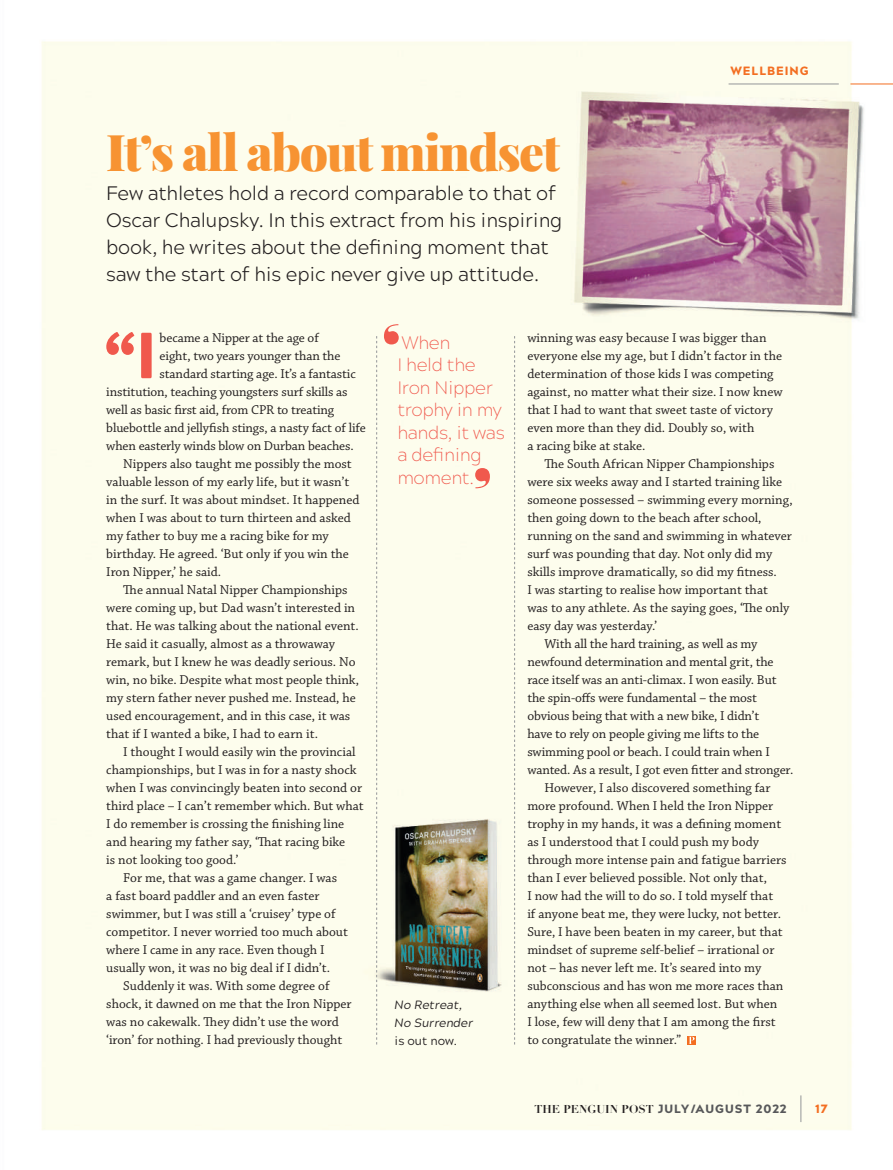
<style>
.page{position:relative;width:893px;height:1170px;background:#fff}
.page>*{position:absolute;margin:0;border:0;box-sizing:border-box;transform-origin:0 0}
.t1{font:900 64.95px "Acherus Grotesque";color:#f0594d}
.t2{font:49.5px "Playfair Display";letter-spacing:-.03em;color:#f79332}
.t3{font:300 19.5px/27px "Acherus Grotesque";letter-spacing:-.01em;color:#231f20}
.t4{font:200 18px/22.5px "Acherus Grotesque";letter-spacing:-.02em;color:#f0594d}
.t5{font:13.5px/18px "Chaparral Pro";color:#231f20}
.t6{font:900 12px "Acherus Grotesque";letter-spacing:.08em;color:#57585a}
.t7{font:italic 12px/18px "Acherus Grotesque";color:#231f20}
.t8{font:900 12px "Acherus Grotesque";letter-spacing:.08em;color:#f36e21}
.t9{font:12px "Acherus Grotesque";color:#231f20}
.s1{font-family:"Didot LH";font-weight:700;font-size:11.25px;color:#231f20}
</style>
<div class="page">
<img style="left:41px;top:41px;width:852px;height:1089px">
<hr style="left:850px;top:84px;width:43px;height:1px;background:#f36e21">
<svg style="left:800px;top:1095px;width:1px;height:26px"></svg>
<hr style="left:729px;top:84px;width:110px;height:1px;background:#939598">
<div style="left:687px;top:1035px;width:9px;height:9px;background:#f36e21"></div>
<svg style="left:689px;top:1036px;width:6px;height:7px"></svg>
<svg style="left:514px;top:336px;width:1px;height:708px"></svg>
<svg style="left:376px;top:336px;width:1px;height:708px"></svg>
<svg style="left:475px;top:468px;width:15px;height:20px"></svg>
<svg style="left:384px;top:324px;width:15px;height:20px"></svg>
<h2 class="t2" style="left:106px;top:113px;width:455px">It’s all about mindset</h2>
<h3 class="t3" style="left:106px;top:178px;width:458px">Few athletes hold a record comparable to that of Oscar Chalupsky. In this extract from his inspiring book, he writes about the defining moment that saw the start of his epic never give up attitude.</h3>
<p class="t8" style="left:730px;top:61px;width:80px">WELLBEING</p>
<h1 class="t1" style="left:103px;top:299px;width:55px">“I</h1>
<p class="t5" style="left:160px;top:329px;width:161px">became a Nipper at the age of</p>
<p class="t5" style="left:160px;top:347px;width:182px">eight, two years younger than the</p>
<p class="t5" style="left:160px;top:365px;width:198px">standard starting age. It’s a fantastic</p>
<p class="t5" style="left:106px;top:383px;width:243px">institution, teaching youngsters surf skills as</p>
<p class="t5" style="left:106px;top:401px;width:229px">well as basic first aid, from CPR to treating</p>
<p class="t5" style="left:106px;top:419px;width:261px">bluebottle and jellyfish stings, a nasty fact of life</p>
<p class="t5" style="left:106px;top:437px;width:249px">when easterly winds blow on Durban beaches.</p>
<p class="t5" style="left:123px;top:455px;width:230px">Nippers also taught me possibly the most</p>
<p class="t5" style="left:106px;top:473px;width:244px">valuable lesson of my early life, but it wasn’t</p>
<p class="t5" style="left:106px;top:491px;width:255px">in the surf. It was about mindset. It happened</p>
<p class="t5" style="left:106px;top:509px;width:246px">when I was about to turn thirteen and asked</p>
<p class="t5" style="left:106px;top:527px;width:224px">my father to buy me a racing bike for my</p>
<p class="t5" style="left:106px;top:545px;width:244px">birthday. He agreed. ‘But only if you win the</p>
<p class="t5" style="left:106px;top:563px;width:116px">Iron Nipper,’ he said.</p>
<p class="t5" style="left:123px;top:581px;width:226px">The annual Natal Nipper Championships</p>
<p class="t5" style="left:106px;top:599px;width:250px">were coming up, but Dad wasn’t interested in</p>
<p class="t5" style="left:106px;top:617px;width:254px">that. He was talking about the national event.</p>
<p class="t5" style="left:106px;top:635px;width:230px">He said it casually, almost as a throwaway</p>
<p class="t5" style="left:106px;top:653px;width:251px">remark, but I knew he was deadly serious. No</p>
<p class="t5" style="left:106px;top:671px;width:254px">win, no bike. Despite what most people think,</p>
<p class="t5" style="left:106px;top:689px;width:251px">my stern father never pushed me. Instead, he</p>
<p class="t5" style="left:106px;top:707px;width:246px">used encouragement, and in this case, it was</p>
<p class="t5" style="left:106px;top:725px;width:213px">that if I wanted a bike, I had to earn it.</p>
<p class="t5" style="left:123px;top:743px;width:234px">I thought I would easily win the provincial</p>
<p class="t5" style="left:106px;top:761px;width:252px">championships, but I was in for a nasty shock</p>
<p class="t5" style="left:106px;top:779px;width:257px">when I was convincingly beaten into second or</p>
<p class="t5" style="left:106px;top:797px;width:259px">third place – I can’t remember which. But what</p>
<p class="t5" style="left:106px;top:815px;width:239px">I do remember is crossing the finishing line</p>
<p class="t5" style="left:106px;top:833px;width:240px">and hearing my father say, ‘That racing bike</p>
<p class="t5" style="left:106px;top:851px;width:134px">is not looking too good.’</p>
<p class="t5" style="left:123px;top:869px;width:215px">For me, that was a game changer. I was</p>
<p class="t5" style="left:106px;top:887px;width:215px">a fast board paddler and an even faster</p>
<p class="t5" style="left:106px;top:905px;width:231px">swimmer, but I was still a ‘cruisey’ type of</p>
<p class="t5" style="left:106px;top:923px;width:243px">competitor. I never worried too much about</p>
<p class="t5" style="left:106px;top:941px;width:220px">where I came in any race. Even though I</p>
<p class="t5" style="left:106px;top:959px;width:225px">usually won, it was no big deal if I didn’t.</p>
<p class="t5" style="left:123px;top:977px;width:208px">Suddenly it was. With some degree of</p>
<p class="t5" style="left:106px;top:995px;width:247px">shock, it dawned on me that the Iron Nipper</p>
<p class="t5" style="left:106px;top:1013px;width:234px">was no cakewalk. They didn’t use the word</p>
<p class="t5" style="left:106px;top:1031px;width:238px">‘iron’ for nothing. I had previously thought</p>
<h3 class="t4" style="left:397px;top:330px;width:109px">When<br>I held the<br>Iron Nipper trophy in my hands, it was a defining moment.</h3>
<p class="t7" style="left:395px;top:994px;width:80px">No Retreat,<br>No Surrender</p>
<p class="t9" style="left:395px;top:1030px;width:64px">is out now.</p>
<p class="t5" style="left:527px;top:329px;width:257px">winning was easy because I was bigger than everyone else my age, but I didn’t factor in the determination of those kids I was competing against, no matter what their size. I now knew that I had to want that sweet taste of victory even more than they did. Doubly so, with<br>a racing bike at stake.</p>
<p class="t5" style="left:544px;top:455px;width:232px">The South African Nipper Championships</p>
<p class="t5" style="left:527px;top:473px;width:256px">were six weeks away and I started training like</p>
<p class="t5" style="left:527px;top:491px;width:267px">someone possessed – swimming every morning,</p>
<p class="t5" style="left:527px;top:509px;width:236px">then going down to the beach after school,</p>
<p class="t5" style="left:527px;top:527px;width:266px">running on the sand and swimming in whatever</p>
<p class="t5" style="left:527px;top:545px;width:246px">surf was pounding that day. Not only did my</p>
<p class="t5" style="left:527px;top:563px;width:251px">skills improve dramatically, so did my fitness.</p>
<p class="t5" style="left:527px;top:581px;width:242px">I was starting to realise how important that</p>
<p class="t5" style="left:527px;top:599px;width:264px">was to any athlete. As the saying goes, ‘The only</p>
<p class="t5" style="left:527px;top:617px;width:131px">easy day was yesterday.’</p>
<p class="t5" style="left:544px;top:635px;width:215px">With all the hard training, as well as my</p>
<p class="t5" style="left:527px;top:653px;width:248px">newfound determination and mental grit, the</p>
<p class="t5" style="left:527px;top:671px;width:251px">race itself was an anti-climax. I won easily. But</p>
<p class="t5" style="left:527px;top:689px;width:231px">the spin-offs were fundamental – the most</p>
<p class="t5" style="left:527px;top:707px;width:233px">obvious being that with a new bike, I didn’t</p>
<p class="t5" style="left:527px;top:725px;width:233px">have to rely on people giving me lifts to the</p>
<p class="t5" style="left:527px;top:743px;width:244px">swimming pool or beach. I could train when I</p>
<p class="t5" style="left:527px;top:761px;width:268px">wanted. As a result, I got even fitter and stronger.</p>
<p class="t5" style="left:544px;top:779px;width:228px">However, I also discovered something far</p>
<p class="t5" style="left:527px;top:797px;width:248px">more profound. When I held the Iron Nipper</p>
<p class="t5" style="left:527px;top:815px;width:255px">trophy in my hands, it was a defining moment</p>
<p class="t5" style="left:527px;top:833px;width:233px">as I understood that I could push my body</p>
<p class="t5" style="left:527px;top:851px;width:261px">through more intense pain and fatigue barriers</p>
<p class="t5" style="left:527px;top:869px;width:241px">than I ever believed possible. Not only that,</p>
<p class="t5" style="left:527px;top:887px;width:247px">I now had the will to do so. I told myself that</p>
<p class="t5" style="left:527px;top:905px;width:255px">if anyone beat me, they were lucky, not better.</p>
<p class="t5" style="left:527px;top:923px;width:257px">Sure, I have been beaten in my career, but that</p>
<p class="t5" style="left:527px;top:941px;width:249px">mindset of supreme self-belief – irrational or</p>
<p class="t5" style="left:527px;top:959px;width:235px">not – has never left me. It’s seared into my</p>
<p class="t5" style="left:527px;top:977px;width:258px">subconscious and has won me more races than</p>
<p class="t5" style="left:527px;top:995px;width:251px">anything else when all seemed lost. But when</p>
<p class="t5" style="left:527px;top:1013px;width:250px">I lose, few will deny that I am among the first</p>
<p class="t5" style="left:527px;top:1031px;width:155px">to congratulate the winner.”</p>
<p class="t6" style="left:534px;top:1098px;width:254px"><span class="s1">THE PENGUIN POST</span> JULY/AUGUST 2022</p>
<p class="t8" style="left:815px;top:1098px;width:14px">17</p>
</div>
